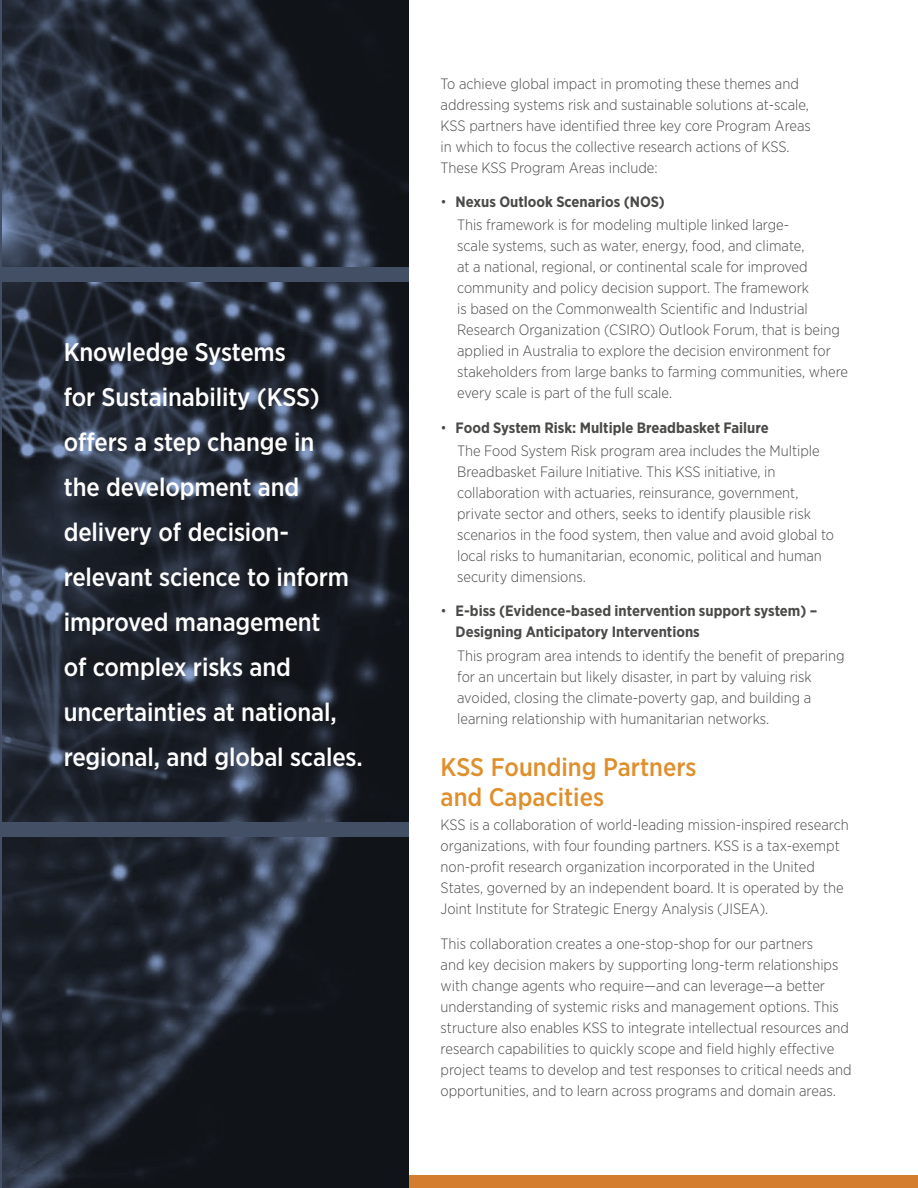
<style>
.page{position:relative;width:918px;height:1188px;background:#fff}
.page>*{position:absolute;margin:0;border:0;box-sizing:border-box;transform-origin:0 0}
.subtitle{font:500 25.5px/45px "Gotham Narrow";letter-spacing:-.005em;color:#fff}
.t1{font:500 25.5px/30px "Gotham Narrow";color:#df902d}
.text_indent{font:300 15px/21px "Gotham Narrow";color:#4a4a49}
.text{font:300 15px/21px "Gotham Narrow";color:#4a4a49}
.t2{font:700 15px/21px "Gotham Narrow";color:#4a4a49}
.s1{font-weight:300}
</style>
<div class="page">
<div style="left:0;top:1176px;width:918px;height:12px;background:#d47d2e"></div>
<img style="left:2px;top:0;width:406px;height:1188px">
<div style="left:0;top:268px;width:408px;height:14px;background:#434f65"></div>
<div style="left:0;top:823px;width:408px;height:14px;background:#434f65"></div>
<p class="subtitle" style="left:64px;top:329px;width:301px">Knowledge Systems<br>for Sustainability (KSS) offers a step change in<br>the development and delivery of decision&shy;relevant science to inform improved management<br>of complex risks and uncertainties at national, regional, and global scales.</p>
<p class="text" style="left:441px;top:73px;width:372px">To achieve global impact in promoting these themes and addressing systems risk and sustainable solutions at-scale, KSS partners have identified three key core Program Areas in which to focus the collective research actions of KSS.<br>These KSS Program Areas include:</p>
<p class="t2" style="left:441px;top:191px;width:226px"><span class="s1">•</span> Nexus Outlook Scenarios (NOS)</p>
<p class="text_indent" style="left:457px;top:214px;width:393px">This framework is for modeling multiple linked large-<br>scale systems, such as water, energy, food, and climate,<br>at a national, regional, or continental scale for improved community and policy decision support. The framework<br>is based on the Commonwealth Scientific and Industrial Research Organization (CSIRO) Outlook Forum, that is being applied in Australia to explore the decision environment for stakeholders from large banks to farming communities, where every scale is part of the full scale.</p>
<p class="t2" style="left:441px;top:417px;width:330px"><span class="s1">•</span> Food System Risk: Multiple Breadbasket Failure</p>
<p class="text_indent" style="left:457px;top:440px;width:379px">The Food System Risk program area includes the Multiple Breadbasket Failure Initiative. This KSS initiative, in collaboration with actuaries, reinsurance, government, private sector and others, seeks to identify plausible risk scenarios in the food system, then value and avoid global to local risks to humanitarian, economic, political and human security dimensions.</p>
<p class="t2" style="left:456px;top:601px;width:363px;text-indent:-15px"><span class="s1">•</span> E-biss (Evidence-based intervention support system) –<br>Designing Anticipatory Interventions</p>
<p class="text_indent" style="left:457px;top:645px;width:389px">This program area intends to identify the benefit of preparing for an uncertain but likely disaster, in part by valuing risk avoided, closing the climate-poverty gap, and building a learning relationship with humanitarian networks.</p>
<h1 class="t1" style="left:441px;top:751px;width:257px">KSS Founding Partners and Capacities</h1>
<p class="text" style="left:441px;top:814px;width:410px">KSS is a collaboration of world-leading mission-inspired research organizations, with four founding partners. KSS is a tax-exempt non-profit research organization incorporated in the United States, governed by an independent board. It is operated by the Joint Institute for Strategic Energy Analysis (JISEA).</p>
<p class="text" style="left:441px;top:932px;width:413px">This collaboration creates a one-stop-shop for our partners<br>and key decision makers by supporting long-term relationships with change agents who require—and can leverage—a better understanding of systemic risks and management options. This structure also enables KSS to integrate intellectual resources and research capabilities to quickly scope and field highly effective project teams to develop and test responses to critical needs and opportunities, and to learn across programs and domain areas.</p>
</div>
